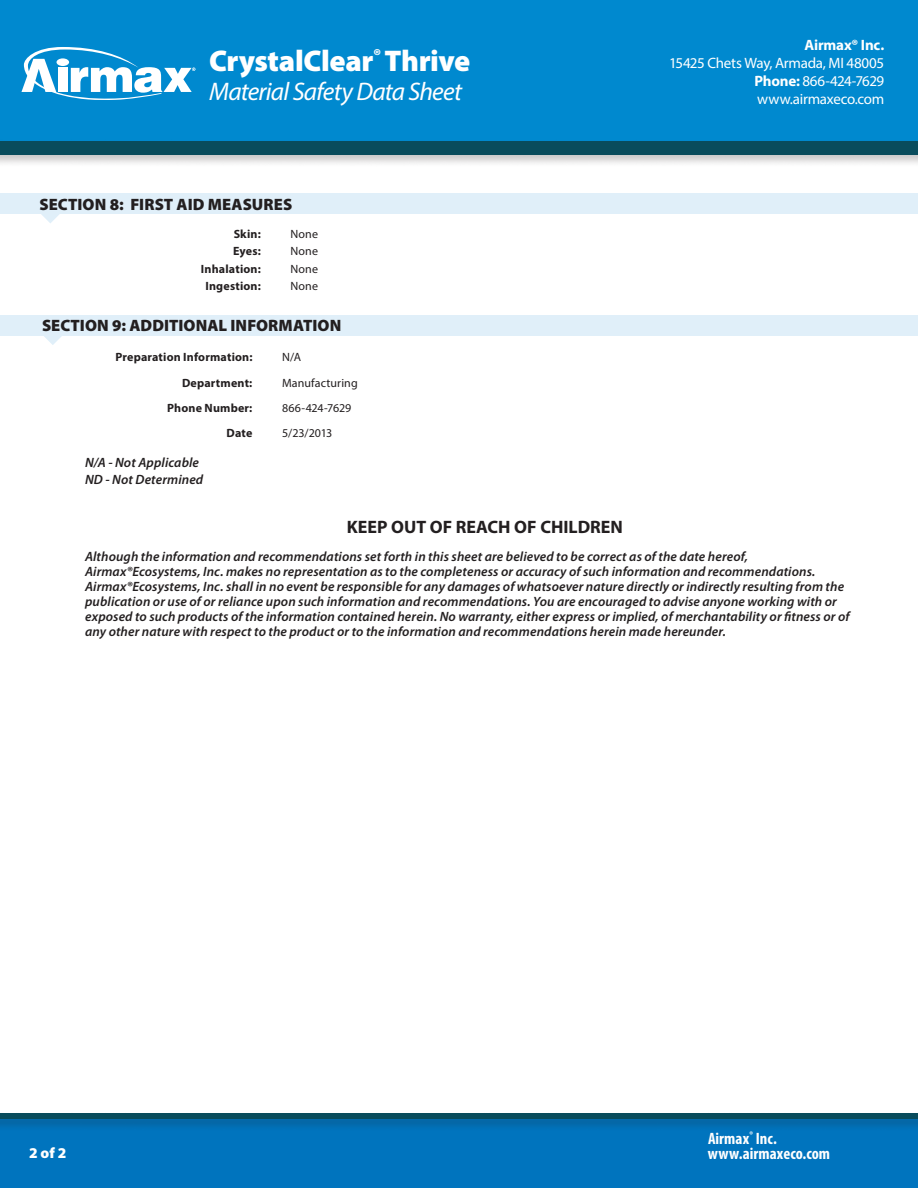
<style>
.page{position:relative;width:918px;height:1188px;background:#fff}
.page>*{position:absolute;margin:0;border:0;box-sizing:border-box;transform-origin:0 0}
.t1{font:900 30px "Myriad Pro";letter-spacing:-.015em;color:#fff}
.t2{font:italic 25.5px "Myriad Pro";letter-spacing:-.03em;color:#fff}
.t3{font:700 18px "Myriad Pro";color:#231f20}
.t4{font:900 16.5px "Myriad Pro";letter-spacing:.005em;color:#231f20}
.t5{font:700 condensed 16.5px/15px "Myriad Pro";letter-spacing:.005em;color:#fff}
.t6{font:15px/18px "Myriad Pro";letter-spacing:-.02em;color:#fff;text-align:justify}
.t7{font:700 15px "Myriad Pro";letter-spacing:-.015em;color:#fff}
.t8{font:900 15px "Myriad Pro";color:#fff}
.t9{font:italic 600 13.5px/15px "Myriad Pro";letter-spacing:.01em;color:#231f20}
.t10{font:700 12px "Myriad Pro";letter-spacing:.015em;color:#231f20}
.t11{font:12px "Myriad Pro";letter-spacing:.01em;color:#231f20}
.t12{font:12px "Myriad Pro";letter-spacing:-.01em;color:#231f20}
.s1{font-weight:700}
</style>
<div class="page">
<div style="left:0;top:0;width:918px;height:155px;background:#0089cf"></div>
<div style="left:0;top:139px;width:918px;height:28px;background:#231f20;opacity:.25"></div>
<div style="left:0;top:141px;width:918px;height:14px;background:#094c5c"></div>
<div style="left:0;top:1114px;width:918px;height:74px;background:#0074be"></div>
<div style="left:0;top:1112px;width:918px;height:20px;background:#231f20;opacity:.25"></div>
<div style="left:0;top:1114px;width:918px;height:5px;background:#094c5c"></div>
<svg style="left:21px;top:47px;width:174px;height:53px"></svg>
<div style="left:57px;top:58px;width:12px;height:8px;background:#fff;border-radius:50%"></div>
<div style="left:0;top:315px;width:918px;height:21px;background:#e0eff9"></div>
<svg style="left:44px;top:336px;width:18px;height:9px"></svg>
<div style="left:0;top:193px;width:918px;height:21px;background:#e0eff9"></div>
<svg style="left:41px;top:214px;width:19px;height:9px"></svg>
<h1 class="t1" style="left:209px;top:41px;width:263px">CrystalClear<sup>®</sup> Thrive</h1>
<h2 class="t2" style="left:209px;top:75px;width:254px">Material Safety Data Sheet</h2>
<p class="t4" style="left:40px;top:193px;width:254px">SECTION 8: FIRST AID MEASURES</p>
<p class="t10" style="left:234px;top:226px;width:29px">Skin:</p>
<p class="t11" style="left:290px;top:227px;width:29px">None</p>
<p class="t10" style="left:233px;top:243px;width:29px">Eyes:</p>
<p class="t11" style="left:290px;top:244px;width:29px">None</p>
<p class="t10" style="left:201px;top:261px;width:61px">Inhalation:</p>
<p class="t11" style="left:290px;top:261px;width:29px">None</p>
<p class="t10" style="left:205px;top:278px;width:57px">Ingestion:</p>
<p class="t11" style="left:290px;top:279px;width:29px">None</p>
<p class="t4" style="left:42px;top:315px;width:301px">SECTION 9: ADDITIONAL INFORMATION</p>
<p class="t10" style="left:115px;top:349px;width:139px">Preparation Information:</p>
<p class="t11" style="left:282px;top:349px;width:20px">N/A</p>
<p class="t10" style="left:182px;top:375px;width:72px">Department:</p>
<p class="t11" style="left:282px;top:376px;width:77px">Manufacturing</p>
<p class="t10" style="left:167px;top:400px;width:87px">Phone Number:</p>
<p class="t12" style="left:282px;top:400px;width:71px">866-424-7629</p>
<p class="t10" style="left:227px;top:425px;width:27px">Date</p>
<p class="t11" style="left:282px;top:425px;width:52px">5/23/2013</p>
<p class="t9" style="left:85px;top:453px;width:120px;line-height:17.7px">N/A - Not Applicable<br>ND - Not Determined</p>
<p class="t7" style="left:805px;top:35px;width:81px">Airmax® Inc.</p>
<p class="t6" style="left:755px;top:54px;width:131px;text-indent:-85px">15425 Chets Way, Armada, MI 48005<br><span class="s1">Phone:</span> 866-424-7629 www.airmaxeco.com</p>
<h3 class="t3" style="left:347px;top:515px;width:278px">KEEP OUT OF REACH OF CHILDREN</h3>
<p class="t9" style="left:85px;top:549px;width:766px">Although the information and recommendations set forth in this sheet are believed to be correct as of the date hereof, Airmax®Ecosystems, Inc. makes no representation as to the completeness or accuracy of such information and recommendations.<br>Airmax®Ecosystems, Inc. shall in no event be responsible for any damages of whatsoever nature directly or indirectly resulting from the publication or use of or reliance upon such information and recommendations. You are encouraged to advise anyone working with or exposed to such products of the information contained herein. No warranty, either express or implied, of merchantability or fitness or of any other nature with respect to the product or to the information and recommendations herein made hereunder.</p>
<p class="t8" style="left:29px;top:1143px;width:39px">2 of 2</p>
<p class="t5" style="left:708px;top:1130px;width:124px">Airmax<sup>®</sup> Inc. www.airmaxeco.com</p>
</div>
